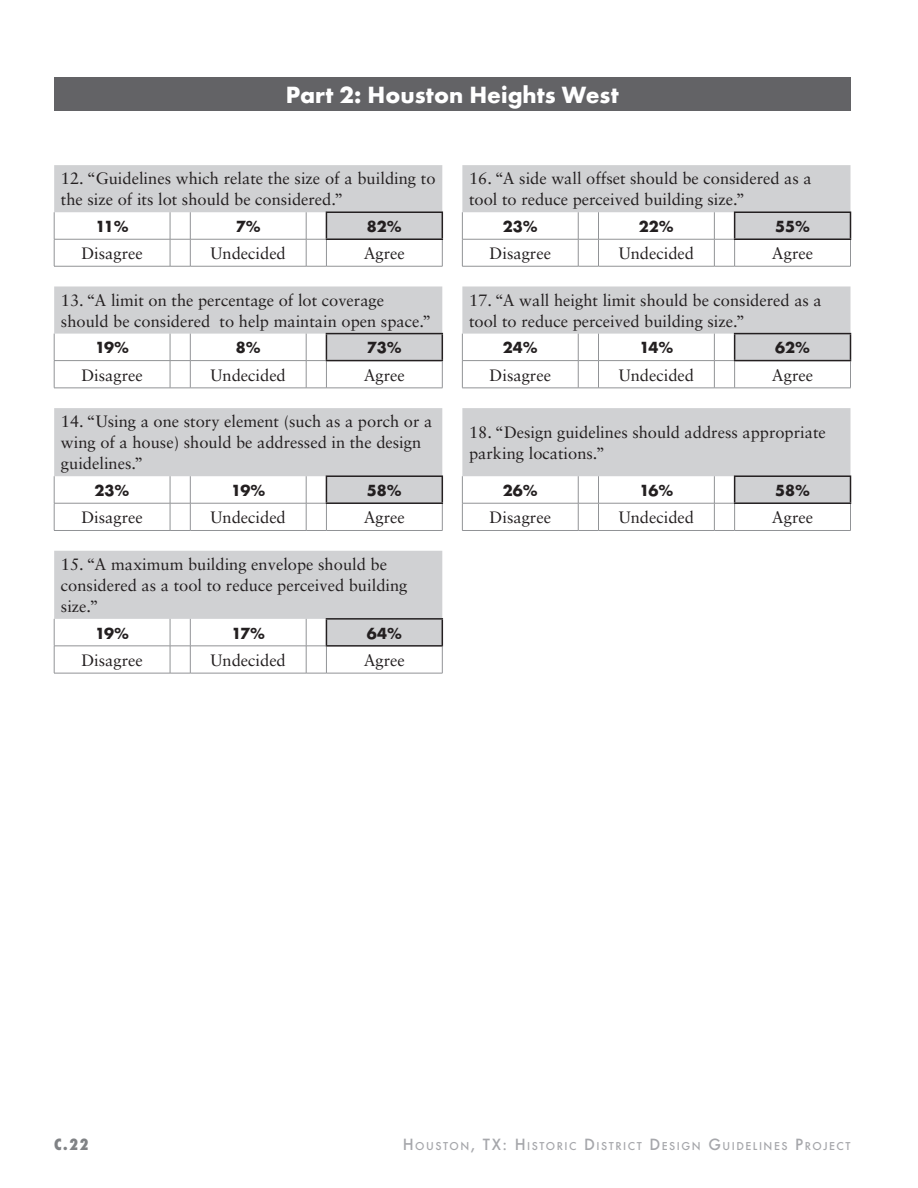
<style>
.page{position:relative;width:918px;height:1188px;background:#fff}
.page>*{position:absolute;margin:0;border:0;box-sizing:border-box;transform-origin:0 0}
.Header_2{font:700 24.3px "Futura T";color:#fff}
.t1{font:700 16.65px "Futura T";color:#231f20}
.t2{font:16.5px/21px "Sabon LT Std";color:#231f20}
.t3{font:800 condensed 15px "Futura";color:#808285}
.t4{font:500 10.5px "Futura";letter-spacing:.145em;color:#a6a7ab}
.s1{font-size:15px}
</style>
<div class="page">
<div style="left:54px;top:78px;width:796px;height:33px;background:#636366"></div>
<svg style="left:54px;top:165px;width:796px;height:481px"></svg>
<hr style="left:54px;top:239px;width:116px;height:1px;background:#919396">
<hr style="left:190px;top:239px;width:116px;height:1px;background:#919396">
<hr style="left:462px;top:239px;width:116px;height:1px;background:#919396">
<hr style="left:598px;top:239px;width:116px;height:1px;background:#919396">
<hr style="left:54px;top:266px;width:116px;height:1px;background:#919396">
<svg style="left:170px;top:212px;width:21px;height:55px"></svg>
<hr style="left:190px;top:266px;width:116px;height:1px;background:#919396">
<hr style="left:326px;top:266px;width:116px;height:1px;background:#919396">
<hr style="left:462px;top:266px;width:116px;height:1px;background:#919396">
<svg style="left:578px;top:212px;width:21px;height:55px"></svg>
<hr style="left:598px;top:266px;width:116px;height:1px;background:#919396">
<hr style="left:735px;top:266px;width:116px;height:1px;background:#919396">
<hr style="left:734px;top:211px;width:117px;height:2px;background:#231f20">
<svg style="left:714px;top:212px;width:21px;height:55px"></svg>
<svg style="left:850px;top:213px;width:1px;height:53px"></svg>
<hr style="left:734px;top:238px;width:117px;height:2px;background:#231f20">
<hr style="left:54px;top:503px;width:116px;height:1px;background:#919396">
<hr style="left:190px;top:503px;width:116px;height:1px;background:#919396">
<hr style="left:462px;top:503px;width:116px;height:1px;background:#919396">
<hr style="left:598px;top:503px;width:116px;height:1px;background:#919396">
<hr style="left:54px;top:530px;width:116px;height:1px;background:#919396">
<svg style="left:170px;top:476px;width:21px;height:55px"></svg>
<hr style="left:190px;top:530px;width:116px;height:1px;background:#919396">
<hr style="left:326px;top:530px;width:116px;height:1px;background:#919396">
<hr style="left:462px;top:530px;width:116px;height:1px;background:#919396">
<svg style="left:578px;top:476px;width:21px;height:55px"></svg>
<hr style="left:598px;top:530px;width:116px;height:1px;background:#919396">
<hr style="left:735px;top:530px;width:116px;height:1px;background:#919396">
<hr style="left:54px;top:646px;width:116px;height:1px;background:#919396">
<hr style="left:190px;top:646px;width:116px;height:1px;background:#919396">
<hr style="left:54px;top:673px;width:116px;height:1px;background:#919396">
<svg style="left:170px;top:619px;width:21px;height:55px"></svg>
<hr style="left:190px;top:673px;width:116px;height:1px;background:#919396">
<hr style="left:326px;top:673px;width:116px;height:1px;background:#919396">
<hr style="left:54px;top:360px;width:116px;height:1px;background:#919396">
<hr style="left:190px;top:360px;width:116px;height:1px;background:#919396">
<hr style="left:462px;top:360px;width:116px;height:1px;background:#919396">
<hr style="left:598px;top:360px;width:116px;height:1px;background:#919396">
<hr style="left:54px;top:388px;width:116px;height:1px;background:#919396">
<svg style="left:170px;top:334px;width:21px;height:55px"></svg>
<hr style="left:190px;top:388px;width:116px;height:1px;background:#919396">
<hr style="left:326px;top:388px;width:116px;height:1px;background:#919396">
<hr style="left:462px;top:388px;width:116px;height:1px;background:#919396">
<svg style="left:578px;top:334px;width:21px;height:55px"></svg>
<hr style="left:598px;top:388px;width:116px;height:1px;background:#919396">
<hr style="left:735px;top:388px;width:116px;height:1px;background:#919396">
<hr style="left:734px;top:333px;width:117px;height:1px;background:#231f20">
<svg style="left:714px;top:334px;width:21px;height:55px"></svg>
<svg style="left:850px;top:334px;width:1px;height:54px"></svg>
<hr style="left:734px;top:360px;width:117px;height:1px;background:#231f20">
<hr style="left:734px;top:475px;width:117px;height:2px;background:#231f20">
<svg style="left:714px;top:476px;width:21px;height:55px"></svg>
<svg style="left:850px;top:477px;width:1px;height:53px"></svg>
<hr style="left:734px;top:502px;width:117px;height:2px;background:#231f20">
<hr style="left:326px;top:618px;width:117px;height:2px;background:#231f20">
<svg style="left:306px;top:619px;width:21px;height:55px"></svg>
<hr style="left:326px;top:645px;width:117px;height:2px;background:#231f20">
<hr style="left:326px;top:475px;width:117px;height:2px;background:#231f20">
<svg style="left:306px;top:476px;width:21px;height:55px"></svg>
<hr style="left:326px;top:502px;width:117px;height:2px;background:#231f20">
<hr style="left:326px;top:333px;width:117px;height:1px;background:#231f20">
<svg style="left:306px;top:334px;width:21px;height:55px"></svg>
<hr style="left:326px;top:360px;width:117px;height:1px;background:#231f20">
<hr style="left:326px;top:211px;width:117px;height:2px;background:#231f20">
<svg style="left:306px;top:212px;width:21px;height:55px"></svg>
<hr style="left:326px;top:238px;width:117px;height:2px;background:#231f20">
<svg style="left:462px;top:212px;width:1px;height:54px"></svg>
<svg style="left:462px;top:334px;width:1px;height:54px"></svg>
<svg style="left:462px;top:476px;width:1px;height:54px"></svg>
<svg style="left:54px;top:619px;width:1px;height:54px"></svg>
<svg style="left:54px;top:476px;width:1px;height:54px"></svg>
<svg style="left:54px;top:334px;width:1px;height:54px"></svg>
<svg style="left:54px;top:212px;width:1px;height:54px"></svg>
<svg style="left:442px;top:620px;width:1px;height:53px"></svg>
<svg style="left:442px;top:334px;width:1px;height:54px"></svg>
<svg style="left:442px;top:213px;width:1px;height:53px"></svg>
<svg style="left:442px;top:477px;width:1px;height:53px"></svg>
<p class="Header_2" style="left:286px;top:81px;width:334px">Part 2: Houston Heights West</p>
<p class="t2" style="left:61px;top:168px;width:376px">12. “Guidelines which relate the size of a building to the size of its lot should be considered.”</p>
<p class="t2" style="left:469px;top:168px;width:344px">16. “A side wall offset should be considered as a tool to reduce perceived building size.”</p>
<p class="t1" style="left:96px;top:217px;width:35px">11%</p>
<p class="t1" style="left:236px;top:217px;width:26px">7%</p>
<p class="t1" style="left:367px;top:217px;width:36px">82%</p>
<p class="t1" style="left:503px;top:217px;width:36px">23%</p>
<p class="t1" style="left:639px;top:217px;width:36px">22%</p>
<p class="t1" style="left:775px;top:217px;width:36px">55%</p>
<p class="t2" style="left:81px;top:242px;width:63px">Disagree</p>
<p class="t2" style="left:211px;top:242px;width:77px">Undecided</p>
<p class="t2" style="left:364px;top:242px;width:43px">Agree</p>
<p class="t2" style="left:490px;top:242px;width:63px">Disagree</p>
<p class="t2" style="left:619px;top:242px;width:77px">Undecided</p>
<p class="t2" style="left:772px;top:242px;width:43px">Agree</p>
<p class="t2" style="left:61px;top:289px;width:372px">13. “A limit on the percentage of lot coverage should be considered to help maintain open space.”</p>
<p class="t2" style="left:469px;top:289px;width:354px">17. “A wall height limit should be considered as a tool to reduce perceived building size.”</p>
<p class="t1" style="left:95px;top:338px;width:36px">19%</p>
<p class="t1" style="left:236px;top:338px;width:26px">8%</p>
<p class="t1" style="left:367px;top:338px;width:36px">73%</p>
<p class="t1" style="left:503px;top:338px;width:37px">24%</p>
<p class="t1" style="left:639px;top:338px;width:36px">14%</p>
<p class="t1" style="left:775px;top:338px;width:36px">62%</p>
<p class="t2" style="left:81px;top:364px;width:63px">Disagree</p>
<p class="t2" style="left:211px;top:364px;width:77px">Undecided</p>
<p class="t2" style="left:364px;top:364px;width:43px">Agree</p>
<p class="t2" style="left:490px;top:364px;width:63px">Disagree</p>
<p class="t2" style="left:619px;top:364px;width:77px">Undecided</p>
<p class="t2" style="left:772px;top:364px;width:43px">Agree</p>
<p class="t2" style="left:61px;top:411px;width:373px">14. “Using a one story element (such as a porch or a wing of a house) should be addressed in the design guidelines.”</p>
<p class="t2" style="left:469px;top:422px;width:358px">18. “Design guidelines should address appropriate parking locations.”</p>
<p class="t1" style="left:95px;top:481px;width:36px">23%</p>
<p class="t1" style="left:231px;top:481px;width:36px">19%</p>
<p class="t1" style="left:367px;top:481px;width:36px">58%</p>
<p class="t1" style="left:503px;top:481px;width:36px">26%</p>
<p class="t1" style="left:639px;top:481px;width:36px">16%</p>
<p class="t1" style="left:775px;top:481px;width:36px">58%</p>
<p class="t2" style="left:81px;top:507px;width:63px">Disagree</p>
<p class="t2" style="left:211px;top:507px;width:77px">Undecided</p>
<p class="t2" style="left:364px;top:507px;width:43px">Agree</p>
<p class="t2" style="left:490px;top:507px;width:63px">Disagree</p>
<p class="t2" style="left:619px;top:507px;width:77px">Undecided</p>
<p class="t2" style="left:772px;top:507px;width:43px">Agree</p>
<p class="t2" style="left:61px;top:554px;width:348px">15. “A maximum building envelope should be considered as a tool to reduce perceived building size.”</p>
<p class="t1" style="left:95px;top:623px;width:36px">19%</p>
<p class="t1" style="left:231px;top:623px;width:35px">17%</p>
<p class="t1" style="left:367px;top:623px;width:37px">64%</p>
<p class="t2" style="left:81px;top:649px;width:63px">Disagree</p>
<p class="t2" style="left:211px;top:649px;width:77px">Undecided</p>
<p class="t2" style="left:364px;top:649px;width:43px">Agree</p>
<p class="t3" style="left:54px;top:1134px;width:36px">C.22</p>
<p class="t4" style="left:403px;top:1139px;width:449px"><span class="s1">H</span>OUSTON<span class="s1">, TX: H</span>ISTORIC <span class="s1">D</span>ISTRICT <span class="s1">D</span>ESIGN <span class="s1">G</span>UIDELINES <span class="s1">P</span>ROJECT</p>
</div>
